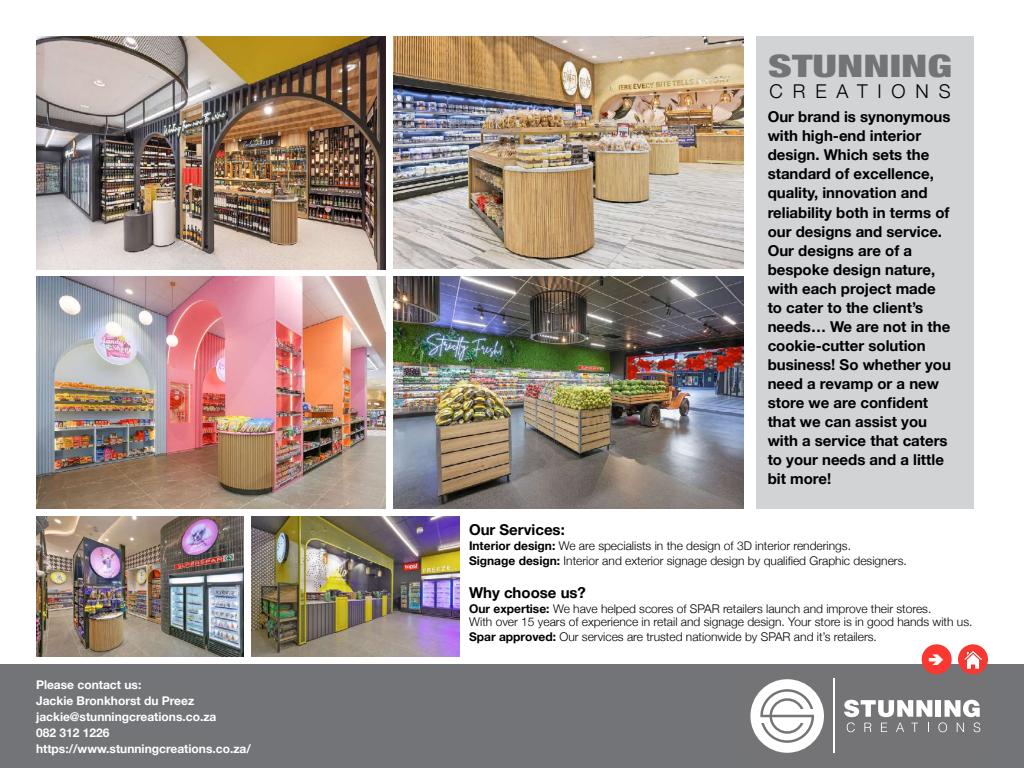
<style>
.page{position:relative;width:1024px;height:768px;background:#fff}
.page>*{position:absolute;margin:0;border:0;box-sizing:border-box;transform-origin:0 0}
.t1{font:900 condensed 31px "Helvetica Neue";color:#737477;scale:1.43 1}
.t2{font:300 19px "Helvetica Neue";letter-spacing:.52em;color:#000}
.t3{font:700 15px/19px "Helvetica Neue";color:#000}
.t4{font:300 12px/15px "Helvetica Neue";color:#000}
.t5{font:700 12px/16px "Helvetica Neue";color:#fff}
.s1{font-weight:700}
</style>
<div class="page">
<div style="left:0;top:664px;width:1024px;height:104px;background:#737478"></div>
<hr style="left:833px;top:679px;width:2px;height:74px;background:#fff">
<div style="left:936px;top:700px;width:5px;height:17px;background:#fff"></div>
<svg style="left:844px;top:700px;width:88px;height:32px"></svg>
<svg style="left:938px;top:700px;width:42px;height:32px"></svg>
<div style="left:750px;top:679px;width:74px;height:74px;background:#fff;border-radius:50%"></div>
<svg style="left:760px;top:689px;width:54px;height:54px"></svg>
<div style="left:756px;top:36px;width:218px;height:473px;background:#d1d3d4"></div>
<img style="left:36px;top:36px;width:350px;height:233px">
<img style="left:394px;top:36px;width:350px;height:233px">
<img style="left:36px;top:276px;width:350px;height:233px">
<img style="left:394px;top:276px;width:350px;height:233px">
<img style="left:36px;top:516px;width:208px;height:140px">
<img style="left:252px;top:516px;width:208px;height:140px">
<div style="left:922px;top:644px;width:30px;height:30px;background:#f83831;border-radius:50%"></div>
<div style="left:958px;top:644px;width:30px;height:30px;background:#f83831;border-radius:50%"></div>
<img style="left:964px;top:651px;width:18px;height:17px">
<p class="t5" style="left:36px;top:677px;width:216px">Please contact us:<br>Jackie Bronkhorst du Preez jackie@stunningcreations.co.za<br>082 312 1226 https://www.stunningcreations.co.za/</p>
<h1 class="t1" style="left:768px;top:41px;width:130px">STUNNING</h1>
<p class="t2" style="left:770px;top:76px;width:180px">Cr eatio ns</p>
<p class="t3" style="left:768px;top:108px;width:185px">Our brand is synonymous with high-end interior design. Which sets the standard of excellence, quality, innovation and reliability both in terms of our designs and service.<br>Our designs are of a bespoke design nature, with each project made to cater to the client’s needs… We are not in the cookie-cutter solution business! So whether you need a revamp or a new store we are confident that we can assist you with a service that caters to your needs and a little bit more!</p>
<p class="t3" style="left:469px;top:521px;width:97px">Our Services:</p>
<p class="t4" style="left:469px;top:537px;width:439px"><span class="s1">Interior design:</span> We are specialists in the design of 3D interior renderings.<br><span class="s1">Signage design:</span> Interior and exterior signage design by qualified Graphic designers.</p>
<p class="t3" style="left:469px;top:584px;width:118px">Why choose us?</p>
<p class="t4" style="left:469px;top:601px;width:505px;line-height:13px"><span class="s1">Our expertise:</span> We have helped scores of SPAR retailers launch and improve their stores.<br>With over 15 years of experience in retail and signage design. Your store is in good hands with us.</p>
<p class="t4" style="left:469px;top:628px;width:409px"><span class="s1">Spar approved:</span> Our services are trusted nationwide by SPAR and it’s retailers.</p>
</div>
